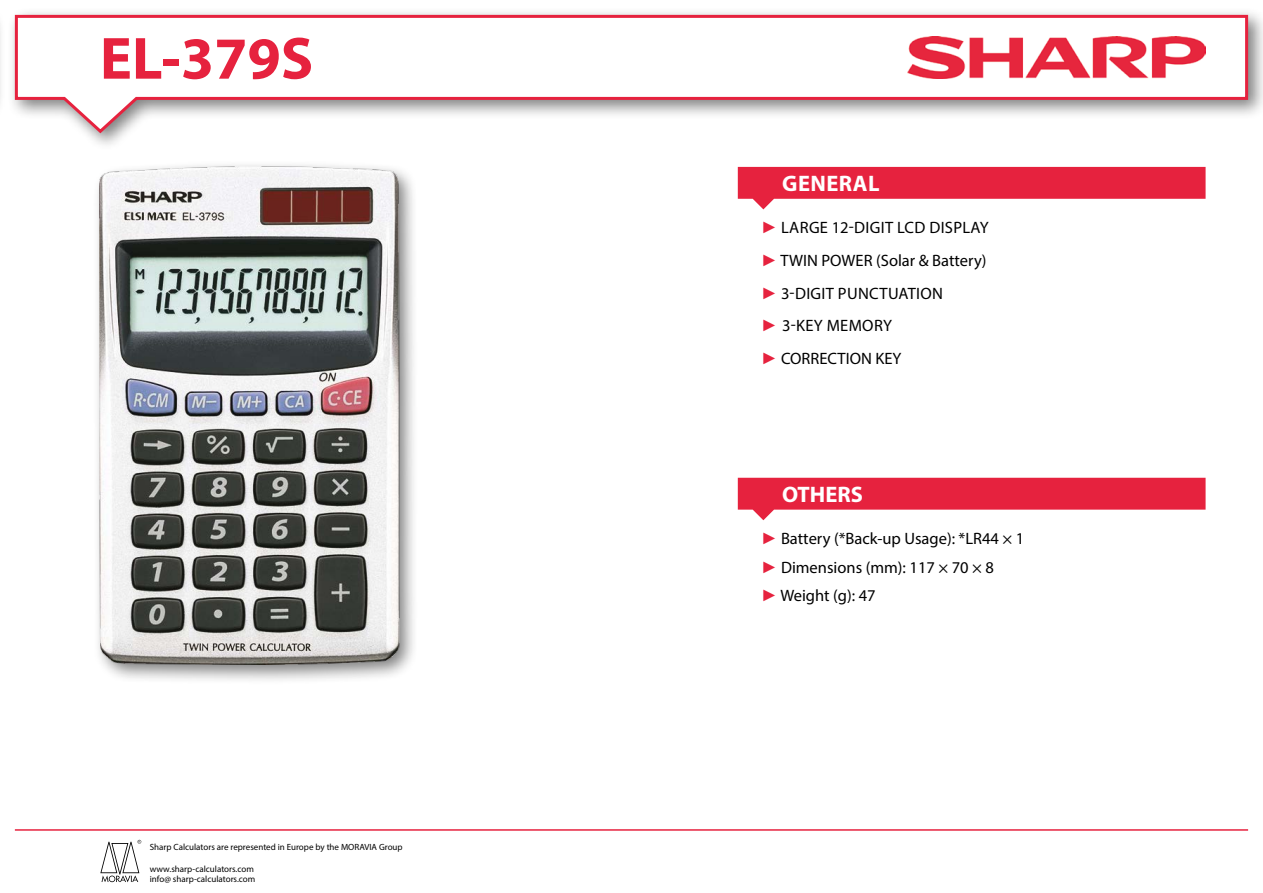
<style>
.page{position:relative;width:1263px;height:893px;background:#fff}
.page>*{position:absolute;margin:0;border:0;box-sizing:border-box;transform-origin:0 0}
.t1{font:700 60px "Myriad Pro";color:#e6223e}
.t2{font:700 22.5px "Myriad Pro";letter-spacing:.02em;color:#fff}
.t3{font:16.5px "Myriad Pro";color:#000}
.t4{font:16.5px "Myriad Pro";letter-spacing:.02em;color:#000}
.t5{font:9px/10.8px "Myriad Pro";color:#000}
.s1{font-family:"Arial";color:#e6223e}
</style>
<div class="page">
<svg style="left:13px;top:13px;width:1236px;height:122px"></svg>
<img style="left:907px;top:36px;width:298px;height:43px">
<hr style="left:15px;top:829px;width:1233px;height:2px;background:#e6223e">
<svg style="left:100px;top:840px;width:41px;height:42px"></svg>
<div style="left:93px;top:160px;width:326px;height:525px;background:#000;opacity:.5"></div>
<img style="left:100px;top:167px;width:299px;height:497px">
<svg style="left:738px;top:167px;width:467px;height:42px"></svg>
<svg style="left:738px;top:478px;width:467px;height:42px"></svg>
<p class="t1" style="left:100px;top:19px;width:215px">EL-379S</p>
<p class="t5" style="left:150px;top:841px;width:254px">Sharp Calculators are represented in Europe by the MORAVIA Group</p>
<p class="t5" style="left:150px;top:863px;width:107px">www.sharp-calculators.com info@ sharp-calculators.com</p>
<p class="t2" style="left:782px;top:169px;width:99px">GENERAL</p>
<p class="t4" style="left:761px;top:218px;width:229px"><span class="s1">►</span> LARGE 12-DIGIT LCD DISPLAY</p>
<p class="t3" style="left:761px;top:250px;width:227px"><span class="s1">►</span> TWIN POWER (Solar &amp; Battery)</p>
<p class="t4" style="left:761px;top:283px;width:183px"><span class="s1">►</span> 3-DIGIT PUNCTUATION</p>
<p class="t4" style="left:761px;top:315px;width:132px"><span class="s1">►</span> 3-KEY MEMORY</p>
<p class="t3" style="left:761px;top:348px;width:142px"><span class="s1">►</span> CORRECTION KEY</p>
<p class="t2" style="left:782px;top:480px;width:82px">OTHERS</p>
<p class="t3" style="left:761px;top:529px;width:265px"><span class="s1">►</span> Battery (*Back-up Usage): *LR44 × 1</p>
<p class="t3" style="left:761px;top:557px;width:234px"><span class="s1">►</span> Dimensions (mm): 117 × 70 × 8</p>
<p class="t3" style="left:761px;top:585px;width:116px"><span class="s1">►</span> Weight (g): 47</p>
</div>
